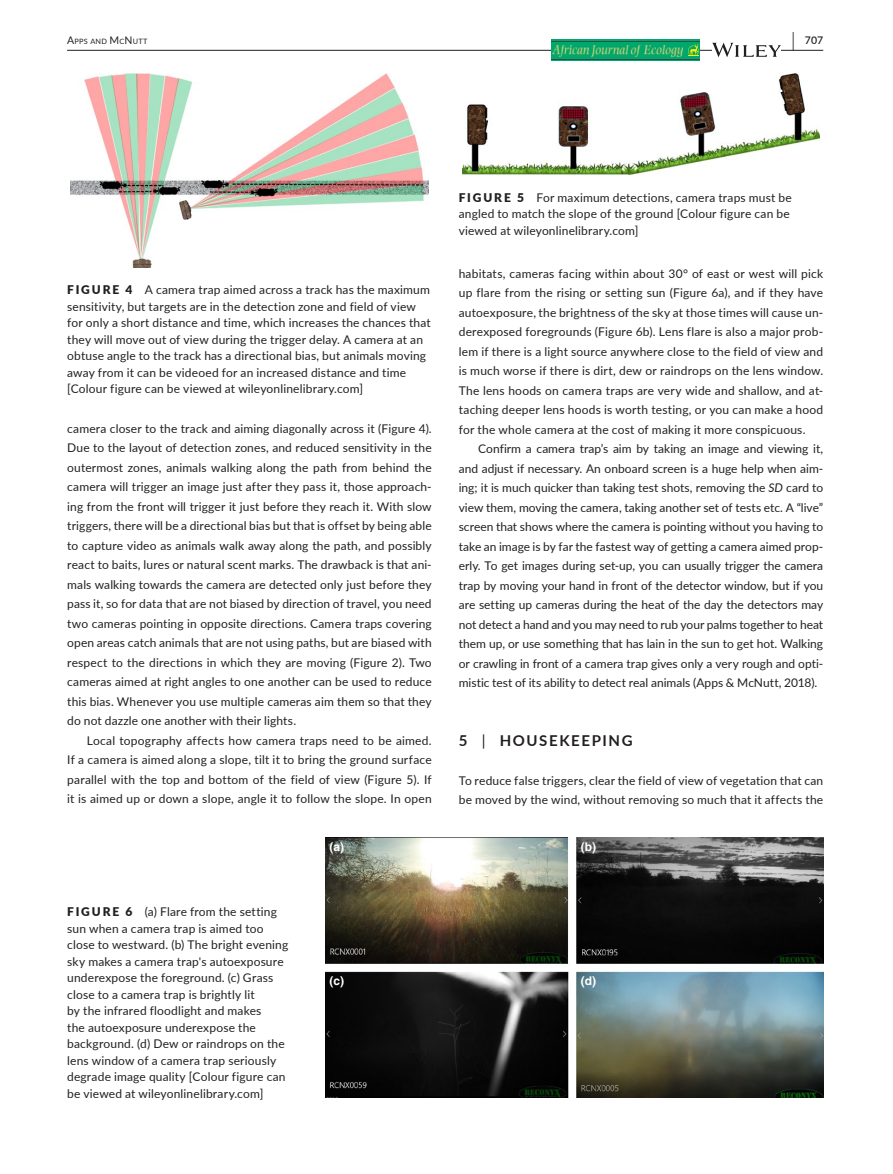
<style>
.page{position:relative;width:893px;height:1174px;background:#fff}
.page>*{position:absolute;margin:0;border:0;box-sizing:border-box;transform-origin:0 0}
.t1{font:600 19.5px "Lato";color:#231f20;scale:.48 1}
.t2{font:700 15px "Lato";letter-spacing:.105em;color:#231f20}
.t3{font:12px/19.5px "Lato";letter-spacing:.015em;color:#231f20;text-align:justify}
.t4{font:700 12px "Helvetica";color:#fff}
.t5{font:600 10.5px "Lato";color:#231f20}
.t6{font:7.35px "Lato";letter-spacing:.03em;color:#231f20}
.s1{font-size:10.5px}
.s2{font-weight:900}
.s3{font-style:italic}
.s4{font-weight:400}
</style>
<div class="page">
<hr style="left:67px;top:50px;width:756px;height:1px;background:#231f20">
<div style="left:551px;top:39px;width:149px;height:22px;background:#00a86d"></div>
<img style="left:552px;top:45px;width:130px;height:12px">
<svg style="left:688px;top:44px;width:11px;height:12px"></svg>
<hr style="left:551px;top:41px;width:149px;height:1px;background:#295245">
<hr style="left:551px;top:59px;width:149px;height:1px;background:#295245">
<svg style="left:712px;top:43px;width:69px;height:14px"></svg>
<img style="left:71px;top:73px;width:357px;height:194px">
<img style="left:462px;top:73px;width:358px;height:102px">
<img style="left:326px;top:837px;width:497px;height:261px">
<h1 class="t1" style="left:792px;top:26px;width:7px">|</h1>
<p class="t6" style="left:67px;top:36px;width:82px"><span class="s1">A</span>PPS AND <span class="s1">M</span>C<span class="s1">N</span> UTT</p>
<p class="t5" style="left:805px;top:33px;width:20px">707</p>
<p class="t3" style="left:67px;top:281px;width:365px;line-height:16.5px;text-align:left"><span class="s2">FIGURE 4</span> A camera trap aimed across a track has the maximum sensitivity, but targets are in the detection zone and field of view for only a short distance and time, which increases the chances that they will move out of view during the trigger delay. A camera at an obtuse angle to the track has a directional bias, but animals moving away from it can be videoed for an increased distance and time [Colour figure can be viewed at wileyonlinelibrary.com]</p>
<p class="t3" style="left:67px;top:418px;width:366px">camera closer to the track and aiming diagonally across it (Figure 4).<br>Due to the layout of detection zones, and reduced sensitivity in the outermost zones, animals walking along the path from behind the camera will trigger an image just after they pass it, those approach&shy;ing from the front will trigger it just before they reach it. With slow triggers, there will be a directional bias but that is offset by being able to capture video as animals walk away along the path, and possibly react to baits, lures or natural scent marks. The drawback is that ani&shy;mals walking towards the camera are detected only just before they pass it, so for data that are not biased by direction of travel, you need two cameras pointing in opposite directions. Camera traps covering open areas catch animals that are not using paths, but are biased with respect to the directions in which they are moving (Figure 2). Two cameras aimed at right angles to one another can be used to reduce this bias. Whenever you use multiple cameras aim them so that they do not dazzle one another with their lights.</p>
<p class="t3" style="left:67px;top:730px;width:366px;text-indent:20px">Local topography affects how camera traps need to be aimed.<br>If a camera is aimed along a slope, tilt it to bring the ground surface parallel with the top and bottom of the field of view (Figure 5). If it is aimed up or down a slope, angle it to follow the slope. In open</p>
<p class="t3" style="left:459px;top:189px;width:335px;line-height:16.5px;text-align:left"><span class="s2">FIGURE 5</span> For maximum detections, camera traps must be angled to match the slope of the ground [Colour figure can be viewed at wileyonlinelibrary.com]</p>
<p class="t3" style="left:459px;top:263px;width:366px">habitats, cameras facing within about 30° of east or west will pick up flare from the rising or setting sun (Figure 6a), and if they have autoexposure, the brightness of the sky at those times will cause un&shy;derexposed foregrounds (Figure 6b). Lens flare is also a major prob&shy;lem if there is a light source anywhere close to the field of view and is much worse if there is dirt, dew or raindrops on the lens window.<br>The lens hoods on camera traps are very wide and shallow, and at&shy;taching deeper lens hoods is worth testing, or you can make a hood for the whole camera at the cost of making it more conspicuous.</p>
<p class="t3" style="left:459px;top:438px;width:366px;text-indent:20px">Confirm a camera trap’s aim by taking an image and viewing it, and adjust if necessary. An onboard screen is a huge help when aim&shy;ing; it is much quicker than taking test shots, removing the <span class="s3">SD</span> card to view them, moving the camera, taking another set of tests etc. A “live” screen that shows where the camera is pointing without you having to take an image is by far the fastest way of getting a camera aimed prop&shy;erly. To get images during set‐up, you can usually trigger the camera trap by moving your hand in front of the detector window, but if you are setting up cameras during the heat of the day the detectors may not detect a hand and you may need to rub your palms together to heat them up, or use something that has lain in the sun to get hot. Walking or crawling in front of a camera trap gives only a very rough and opti&shy;mistic test of its ability to detect real animals (Apps &amp; McNutt, 2018).</p>
<p class="t2" style="left:459px;top:729px;width:175px">5 <span class="s4">|</span> HOUSEKEEPING</p>
<p class="t3" style="left:459px;top:770px;width:366px">To reduce false triggers, clear the field of view of vegetation that can be moved by the wind, without removing so much that it affects the</p>
<p class="t3" style="left:67px;top:903px;width:223px;line-height:16.5px;text-align:left"><span class="s2">FIGURE 6</span> (a) Flare from the setting sun when a camera trap is aimed too close to westward. (b) The bright evening sky makes a camera trap's autoexposure underexpose the foreground. (c) Grass close to a camera trap is brightly lit<br>by the infrared floodlight and makes<br>the autoexposure underexpose the background. (d) Dew or raindrops on the lens window of a camera trap seriously degrade image quality [Colour figure can be viewed at wileyonlinelibrary.com]</p>
<p class="t4" style="left:329px;top:839px;width:16px">(a)</p>
<p class="t4" style="left:581px;top:839px;width:17px">(b)</p>
<p class="t4" style="left:329px;top:973px;width:16px">(c)</p>
<p class="t4" style="left:581px;top:973px;width:17px">(d)</p>
</div>
